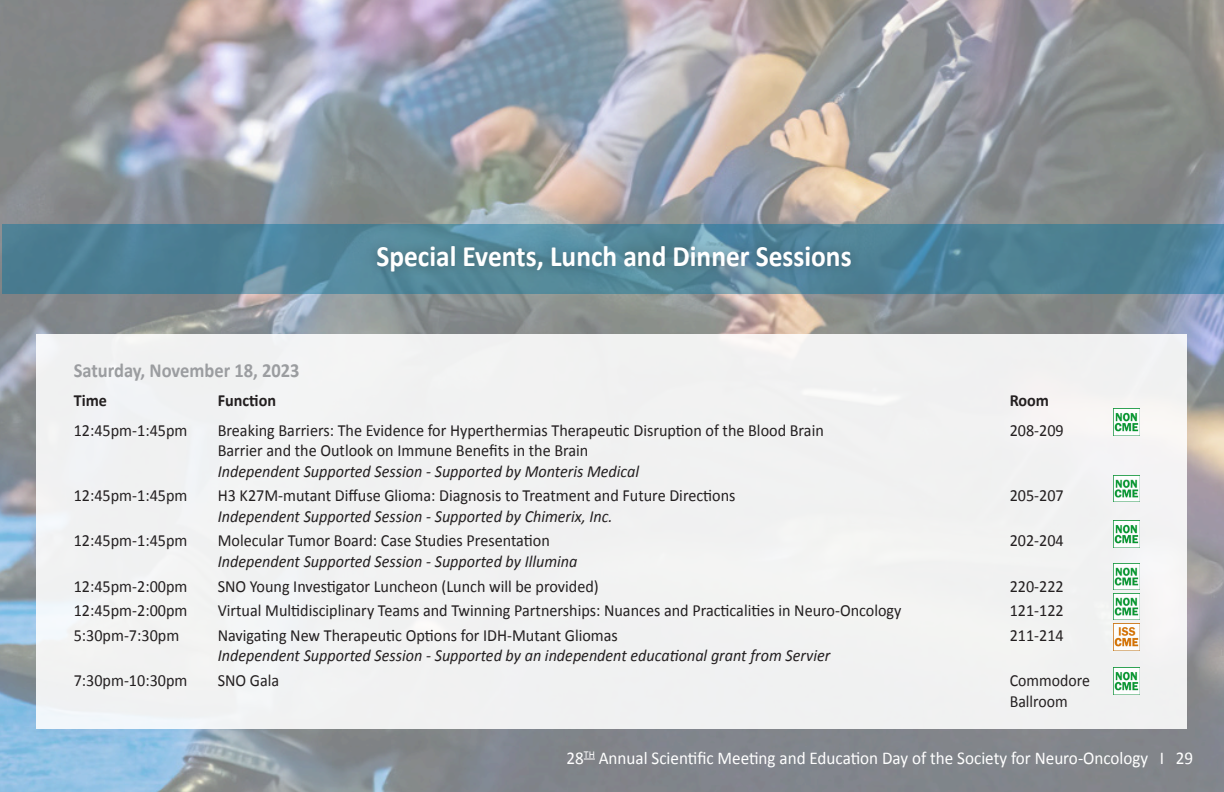
<style>
.page{position:relative;width:1224px;height:792px;background:#fff}
.page>*{position:absolute;margin:0;border:0;box-sizing:border-box;transform-origin:0 0}
.t1{font:700 29.6px "Calibri";color:#fff;scale:.93 1}
.t2{font:700 20px "Calibri";color:#9b9da0;scale:.93 1}
.t3{font:18px "Calibri";color:#fff;scale:.95 1}
.t4{font:17px "Calibri";color:#231f20;scale:.95 1}
.t5{font:italic 17px "Calibri";color:#231f20;scale:.95 1}
.t6{font:17px "Calibri";color:#231f20;scale:.93 1}
.t7{font:700 17px "Calibri";color:#231f20;scale:.95 1}
</style>
<div class="page">
<img style="left:0;top:0;width:1224px;height:792px">
<svg style="left:2px;top:224px;width:1222px;height:70px;background:#4f8398"></svg>
<div style="left:36px;top:334px;width:1150px;height:394px;background:#f1f2f2"></div>
<div style="left:367px;top:235px;width:494px;height:46px;background:#231f20;opacity:.33"></div>
<img style="left:1113px;top:624px;width:27px;height:26px">
<img style="left:1113px;top:409px;width:27px;height:26px">
<img style="left:1113px;top:475px;width:27px;height:27px">
<img style="left:1113px;top:521px;width:27px;height:26px">
<img style="left:1113px;top:563px;width:27px;height:27px">
<img style="left:1113px;top:593px;width:27px;height:27px">
<img style="left:1113px;top:668px;width:27px;height:26px">
<p class="t1" style="left:376px;top:237px;width:512px">Special Events, Lunch and Dinner Sessions</p>
<p class="t2" style="left:74px;top:358px;width:244px">Saturday, November 18, 2023</p>
<p class="t7" style="left:74px;top:390px;width:36px">Time</p>
<p class="t7" style="left:218px;top:390px;width:63px">Function</p>
<p class="t7" style="left:1010px;top:390px;width:43px">Room</p>
<p class="t4" style="left:74px;top:419px;width:121px">12:45pm-1:45pm</p>
<p class="t4" style="left:218px;top:419px;width:640px">Breaking Barriers: The Evidence for Hyperthermias Therapeutic Disruption of the Blood Brain</p>
<p class="t4" style="left:1010px;top:419px;width:58px">208-209</p>
<p class="t4" style="left:218px;top:440px;width:392px">Barrier and the Outlook on Immune Benefits in the Brain</p>
<p class="t5" style="left:218px;top:459px;width:445px">Independent Supported Session - Supported by Monteris Medical</p>
<p class="t4" style="left:74px;top:485px;width:121px">12:45pm-1:45pm</p>
<p class="t4" style="left:218px;top:485px;width:547px">H3 K27M-mutant Diffuse Glioma: Diagnosis to Treatment and Future Directions</p>
<p class="t4" style="left:1010px;top:485px;width:58px">205-207</p>
<p class="t5" style="left:218px;top:504px;width:417px">Independent Supported Session - Supported by Chimerix, Inc.</p>
<p class="t4" style="left:74px;top:530px;width:121px">12:45pm-1:45pm</p>
<p class="t4" style="left:218px;top:530px;width:351px">Molecular Tumor Board: Case Studies Presentation</p>
<p class="t4" style="left:1010px;top:530px;width:58px">202-204</p>
<p class="t5" style="left:218px;top:550px;width:380px">Independent Supported Session - Supported by Illumina</p>
<p class="t4" style="left:74px;top:575px;width:121px">12:45pm-2:00pm</p>
<p class="t4" style="left:218px;top:575px;width:403px">SNO Young Investigator Luncheon (Lunch will be provided)</p>
<p class="t4" style="left:1010px;top:575px;width:58px">220-222</p>
<p class="t4" style="left:74px;top:600px;width:121px">12:45pm-2:00pm</p>
<p class="t4" style="left:218px;top:600px;width:721px">Virtual Multidisciplinary Teams and Twinning Partnerships: Nuances and Practicalities in Neuro-Oncology</p>
<p class="t4" style="left:1010px;top:600px;width:58px">121-122</p>
<p class="t4" style="left:74px;top:625px;width:113px">5:30pm-7:30pm</p>
<p class="t4" style="left:218px;top:625px;width:423px">Navigating New Therapeutic Options for IDH-Mutant Gliomas</p>
<p class="t4" style="left:1010px;top:625px;width:58px">211-214</p>
<p class="t5" style="left:218px;top:644px;width:646px">Independent Supported Session - Supported by an independent educational grant from Servier</p>
<p class="t4" style="left:74px;top:670px;width:121px">7:30pm-10:30pm</p>
<p class="t4" style="left:218px;top:670px;width:66px">SNO Gala</p>
<p class="t6" style="left:1010px;top:670px;width:88px">Commodore</p>
<p class="t6" style="left:1010px;top:690px;width:64px">Ballroom</p>
<p class="t3" style="left:566px;top:746px;width:661px">28<sup>TH</sup> Annual Scientific Meeting and Education Day of the Society for Neuro-Oncology I 29</p>
</div>
